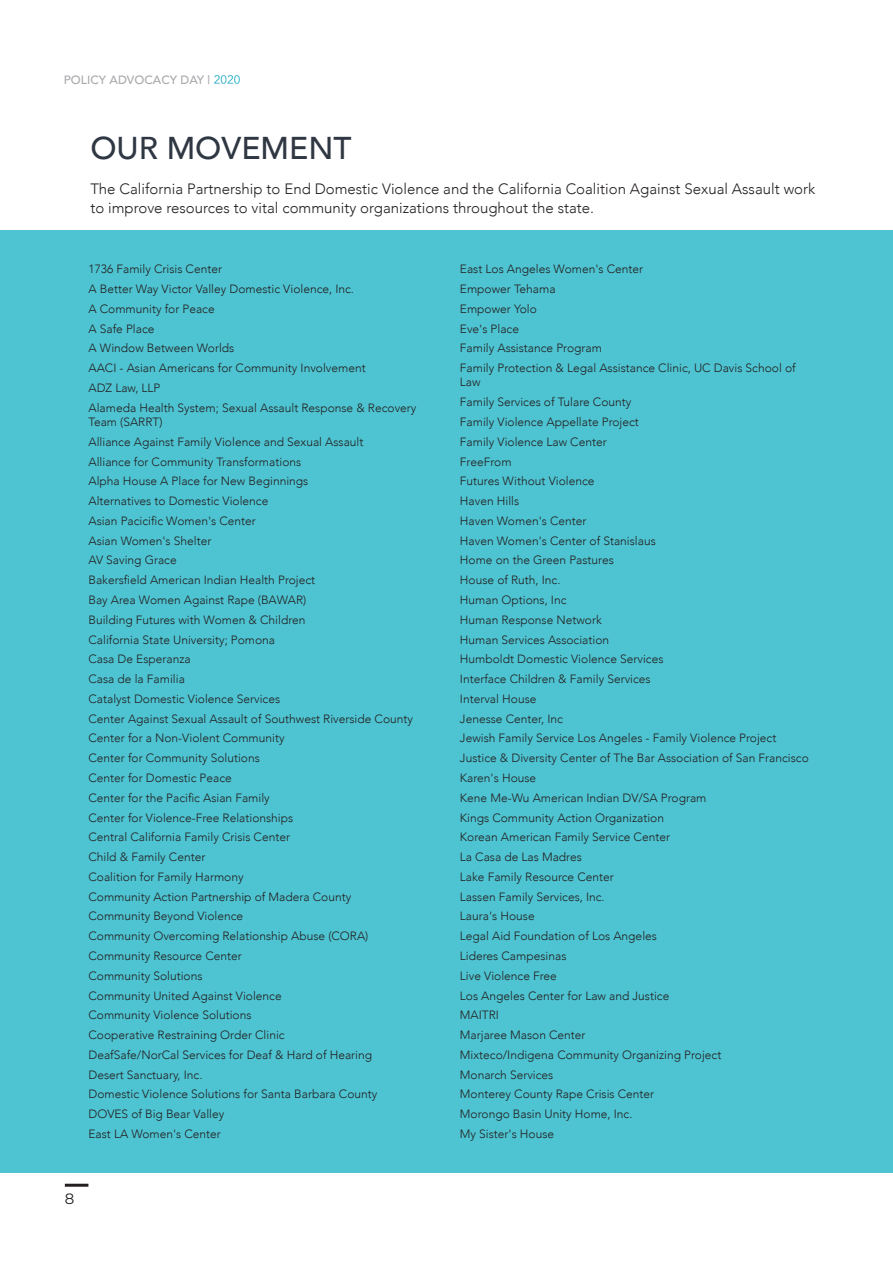
<style>
.page{position:relative;width:893px;height:1263px;background:#fff}
.page>*{position:absolute;margin:0;border:0;box-sizing:border-box;transform-origin:0 0}
.t1{font:500 31.5px "Avenir";color:#2f3743}
.Paragraph_Style_3{font:300 15px/19.5px "Avenir";color:#231f20}
.t2{font:15px "Montserrat";color:#231f20}
.exponent{font:300 12px/14.2px "Avenir";color:#231f20}
.t3{font:500 12px "Avenir";color:#a8a9ad}
.s1{color:#fff}
</style>
<div class="page">
<div style="left:0;top:230px;width:893px;height:942px;background:#4ec4d2"></div>
<hr style="left:65px;top:1184px;width:23px;height:3px;background:#231f20">
<p class="t3" style="left:64px;top:69px;width:178px">POLICY ADVOCACY DAY | <span class="s1">2020</span></p>
<p class="t1" style="left:90px;top:121px;width:263px">OUR MOVEMENT</p>
<p class="Paragraph_Style_3" style="left:90px;top:179px;width:726px">The California Partnership to End Domestic Violence and the California Coalition Against Sexual Assault work to improve resources to vital community organizations throughout the state.</p>
<p class="exponent" style="left:88px;top:262px;width:135px">1736 Family Crisis Center</p>
<p class="exponent" style="left:88px;top:282px;width:267px">A Better Way Victor Valley Domestic Violence, Inc.</p>
<p class="exponent" style="left:88px;top:302px;width:128px">A Community for Peace</p>
<p class="exponent" style="left:88px;top:321px;width:68px">A Safe Place</p>
<p class="exponent" style="left:88px;top:341px;width:147px">A Window Between Worlds</p>
<p class="exponent" style="left:88px;top:361px;width:279px">AACI - Asian Americans for Community Involvement</p>
<p class="exponent" style="left:88px;top:381px;width:74px">ADZ Law, LLP</p>
<p class="exponent" style="left:88px;top:400px;width:329px">Alameda Health System; Sexual Assault Response &amp; Recovery<br>Team (SARRT)</p>
<p class="exponent" style="left:88px;top:434px;width:277px">Alliance Against Family Violence and Sexual Assault</p>
<p class="exponent" style="left:88px;top:454px;width:214px">Alliance for Community Transformations</p>
<p class="exponent" style="left:88px;top:474px;width:221px">Alpha House A Place for New Beginnings</p>
<p class="exponent" style="left:88px;top:494px;width:181px">Alternatives to Domestic Violence</p>
<p class="exponent" style="left:88px;top:514px;width:169px">Asian Pacicific Women's Center</p>
<p class="exponent" style="left:88px;top:533px;width:124px">Asian Women's Shelter</p>
<p class="exponent" style="left:88px;top:553px;width:90px">AV Saving Grace</p>
<p class="exponent" style="left:88px;top:573px;width:228px">Bakersfield American Indian Health Project</p>
<p class="exponent" style="left:88px;top:593px;width:219px">Bay Area Women Against Rape (BAWAR)</p>
<p class="exponent" style="left:88px;top:612px;width:218px">Building Futures with Women &amp; Children</p>
<p class="exponent" style="left:88px;top:632px;width:188px">California State University; Pomona</p>
<p class="exponent" style="left:88px;top:652px;width:104px">Casa De Esperanza</p>
<p class="exponent" style="left:88px;top:672px;width:98px">Casa de la Familia</p>
<p class="exponent" style="left:88px;top:692px;width:193px">Catalyst Domestic Violence Services</p>
<p class="exponent" style="left:88px;top:711px;width:326px">Center Against Sexual Assault of Southwest Riverside County</p>
<p class="exponent" style="left:88px;top:731px;width:198px">Center for a Non-Violent Community</p>
<p class="exponent" style="left:88px;top:751px;width:173px">Center for Community Solutions</p>
<p class="exponent" style="left:88px;top:771px;width:145px">Center for Domestic Peace</p>
<p class="exponent" style="left:88px;top:790px;width:183px">Center for the Pacific Asian Family</p>
<p class="exponent" style="left:88px;top:810px;width:206px">Center for Violence-Free Relationships</p>
<p class="exponent" style="left:88px;top:830px;width:203px">Central California Family Crisis Center</p>
<p class="exponent" style="left:88px;top:850px;width:118px">Child &amp; Family Center</p>
<p class="exponent" style="left:88px;top:870px;width:157px">Coalition for Family Harmony</p>
<p class="exponent" style="left:88px;top:889px;width:264px">Community Action Partnership of Madera County</p>
<p class="exponent" style="left:88px;top:909px;width:156px">Community Beyond Violence</p>
<p class="exponent" style="left:88px;top:929px;width:281px">Community Overcoming Relationship Abuse (CORA)</p>
<p class="exponent" style="left:88px;top:949px;width:155px">Community Resource Center</p>
<p class="exponent" style="left:88px;top:968px;width:116px">Community Solutions</p>
<p class="exponent" style="left:88px;top:988px;width:195px">Community United Against Violence</p>
<p class="exponent" style="left:88px;top:1008px;width:165px">Community Violence Solutions</p>
<p class="exponent" style="left:88px;top:1028px;width:198px">Cooperative Restraining Order Clinic</p>
<p class="exponent" style="left:88px;top:1048px;width:285px">DeafSafe/NorCal Services for Deaf &amp; Hard of Hearing</p>
<p class="exponent" style="left:88px;top:1067px;width:116px">Desert Sanctuary, Inc.</p>
<p class="exponent" style="left:88px;top:1087px;width:290px">Domestic Violence Solutions for Santa Barbara County</p>
<p class="exponent" style="left:88px;top:1107px;width:137px">DOVES of Big Bear Valley</p>
<p class="exponent" style="left:88px;top:1127px;width:134px">East LA Women's Center</p>
<p class="t2" style="left:65px;top:1188px;width:11px">8</p>
<p class="exponent" style="left:460px;top:262px;width:185px">East Los Angeles Women's Center</p>
<p class="exponent" style="left:460px;top:282px;width:97px">Empower Tehama</p>
<p class="exponent" style="left:460px;top:302px;width:78px">Empower Yolo</p>
<p class="exponent" style="left:460px;top:321px;width:61px">Eve's Place</p>
<p class="exponent" style="left:460px;top:341px;width:144px">Family Assistance Program</p>
<p class="exponent" style="left:460px;top:361px;width:337px">Family Protection &amp; Legal Assistance Clinic, UC Davis School of<br>Law</p>
<p class="exponent" style="left:460px;top:395px;width:173px">Family Services of Tulare County</p>
<p class="exponent" style="left:460px;top:415px;width:181px">Family Violence Appellate Project</p>
<p class="exponent" style="left:460px;top:434px;width:148px">Family Violence Law Center</p>
<p class="exponent" style="left:460px;top:454px;width:53px">FreeFrom</p>
<p class="exponent" style="left:460px;top:474px;width:136px">Futures Without Violence</p>
<p class="exponent" style="left:460px;top:494px;width:61px">Haven Hills</p>
<p class="exponent" style="left:460px;top:514px;width:128px">Haven Women's Center</p>
<p class="exponent" style="left:460px;top:533px;width:197px">Haven Women's Center of Stanislaus</p>
<p class="exponent" style="left:460px;top:553px;width:155px">Home on the Green Pastures</p>
<p class="exponent" style="left:460px;top:573px;width:102px">House of Ruth, Inc.</p>
<p class="exponent" style="left:460px;top:593px;width:108px">Human Options, Inc</p>
<p class="exponent" style="left:460px;top:612px;width:143px">Human Response Network</p>
<p class="exponent" style="left:460px;top:632px;width:151px">Human Services Association</p>
<p class="exponent" style="left:460px;top:652px;width:205px">Humboldt Domestic Violence Services</p>
<p class="exponent" style="left:460px;top:672px;width:192px">Interface Children &amp; Family Services</p>
<p class="exponent" style="left:460px;top:692px;width:78px">Interval House</p>
<p class="exponent" style="left:460px;top:711px;width:104px">Jenesse Center, Inc</p>
<p class="exponent" style="left:460px;top:731px;width:318px">Jewish Family Service Los Angeles - Family Violence Project</p>
<p class="exponent" style="left:460px;top:751px;width:350px">Justice &amp; Diversity Center of The Bar Association of San Francisco</p>
<p class="exponent" style="left:460px;top:771px;width:78px">Karen's House</p>
<p class="exponent" style="left:460px;top:790px;width:248px">Kene Me-Wu American Indian DV/SA Program</p>
<p class="exponent" style="left:460px;top:810px;width:206px">Kings Community Action Organization</p>
<p class="exponent" style="left:460px;top:830px;width:212px">Korean American Family Service Center</p>
<p class="exponent" style="left:460px;top:850px;width:123px">La Casa de Las Madres</p>
<p class="exponent" style="left:460px;top:870px;width:155px">Lake Family Resource Center</p>
<p class="exponent" style="left:460px;top:889px;width:146px">Lassen Family Services, Inc.</p>
<p class="exponent" style="left:460px;top:909px;width:76px">Laura's House</p>
<p class="exponent" style="left:460px;top:929px;width:199px">Legal Aid Foundation of Los Angeles</p>
<p class="exponent" style="left:460px;top:949px;width:108px">Lideres Campesinas</p>
<p class="exponent" style="left:460px;top:968px;width:99px">Live Violence Free</p>
<p class="exponent" style="left:460px;top:988px;width:211px">Los Angeles Center for Law and Justice</p>
<p class="exponent" style="left:460px;top:1008px;width:41px">MAITRI</p>
<p class="exponent" style="left:460px;top:1028px;width:127px">Marjaree Mason Center</p>
<p class="exponent" style="left:460px;top:1048px;width:263px">Mixteco/Indigena Community Organizing Project</p>
<p class="exponent" style="left:460px;top:1067px;width:95px">Monarch Services</p>
<p class="exponent" style="left:460px;top:1087px;width:196px">Monterey County Rape Crisis Center</p>
<p class="exponent" style="left:460px;top:1107px;width:174px">Morongo Basin Unity Home, Inc.</p>
<p class="exponent" style="left:460px;top:1127px;width:96px">My Sister's House</p>
</div>
